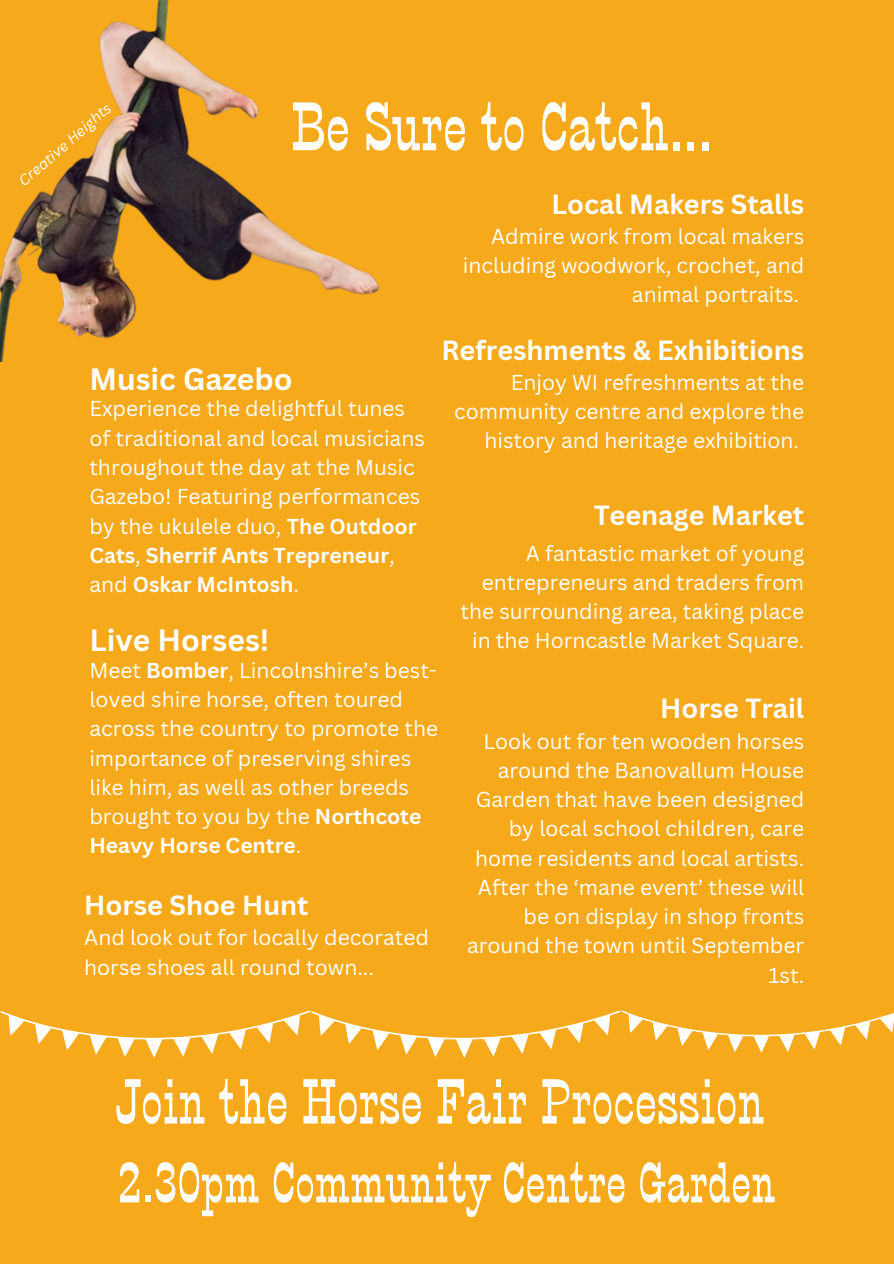
<style>
.page{position:relative;width:894px;height:1264px;background:#fff}
.page>*{position:absolute;margin:0;border:0;box-sizing:border-box;transform-origin:0 0}
.t1{font:66px "PT Barnum BT";color:#fff}
.t2{font:61.2px "PT Barnum BT";color:#fff}
.t3{font:55.05px "PT Barnum BT";color:#fff}
.t4{font:700 30px "Canva Sans";color:#fff}
.t5{font:700 27px "Canva Sans";color:#fff}
.t6{font:21px/29.2px "Canva Sans";color:#fff;text-align:right}
.t7{font:21px/29.2px "Canva Sans";color:#fdfeff}
.t8{font:italic 14.55px "Canva Sans";color:#fff}
.s1{font-weight:700}
</style>
<div class="page">
<div style="left:0;top:0;width:893px;height:1263px;background:#f6a91b"></div>
<img style="left:0;top:0;width:380px;height:361px">
<svg style="left:0;top:1010px;width:893px;height:47px"></svg>
<h4 class="t8" style="left:14px;top:175px;width:119px;rotate:-41deg">Creative Heights</h4>
<p class="t1" style="left:291px;top:89px;width:422px">Be Sure to Catch...</p>
<h3 class="t5" style="left:551px;top:185px;width:254px">Local Makers Stalls</h3>
<h3 class="t6" style="left:463px;top:221px;width:343px">Admire work from local makers including woodwork, crochet, and animal portraits.</h3>
<h5 class="t5" style="left:441px;top:331px;width:364px">Refreshments &amp; Exhibitions</h5>
<h5 class="t6" style="left:454px;top:367px;width:351px">Enjoy WI refreshments at the community centre and explore the history and heritage exhibition.</h5>
<h1 class="t4" style="left:89px;top:358px;width:205px">Music Gazebo</h1>
<h5 class="t7" style="left:89px;top:393px;width:337px">Experience the delightful tunes of traditional and local musicians throughout the day at the Music<br>Gazebo! Featuring performances by the ukulele duo, <span class="s1">The Outdoor<br>Cats</span>, <span class="s1">Sherrif Ants Trepreneur</span>, and <span class="s1">Oskar McIntosh</span>.</h5>
<h5 class="t4" style="left:89px;top:619px;width:181px">Live Horses!</h5>
<h3 class="t6" style="left:89px;top:655px;width:350px;text-align:left">Meet <span class="s1">Bomber</span>, Lincolnshire’s best&shy;loved shire horse, often toured across the country to promote the importance of preserving shires like him, as well as other breeds brought to you by the <span class="s1">Northcote<br>Heavy Horse Centre</span>.</h3>
<h5 class="t5" style="left:593px;top:496px;width:212px">Teenage Market</h5>
<h5 class="t6" style="left:460px;top:538px;width:345px">A fantastic market of young entrepreneurs and traders from the surrounding area, taking place in the Horncastle Market Square.</h5>
<h5 class="t5" style="left:660px;top:689px;width:145px">Horse Trail</h5>
<h5 class="t6" style="left:467px;top:725px;width:338px">Look out for ten wooden horses around the Banovallum House<br>Garden that have been designed by local school children, care home residents and local artists.<br>After the ‘mane event’ these will be on display in shop fronts around the town until September<br>1st.</h5>
<p class="t5" style="left:84px;top:886px;width:226px">Horse Shoe Hunt</p>
<p class="t6" style="left:84px;top:922px;width:346px;text-align:left">And look out for locally decorated horse shoes all round town...</p>
<h5 class="t2" style="left:115px;top:1067px;width:650px">Join the Horse Fair Procession</h5>
<h5 class="t3" style="left:118px;top:1151px;width:659px">2.30pm Community Centre Garden</h5>
</div>
